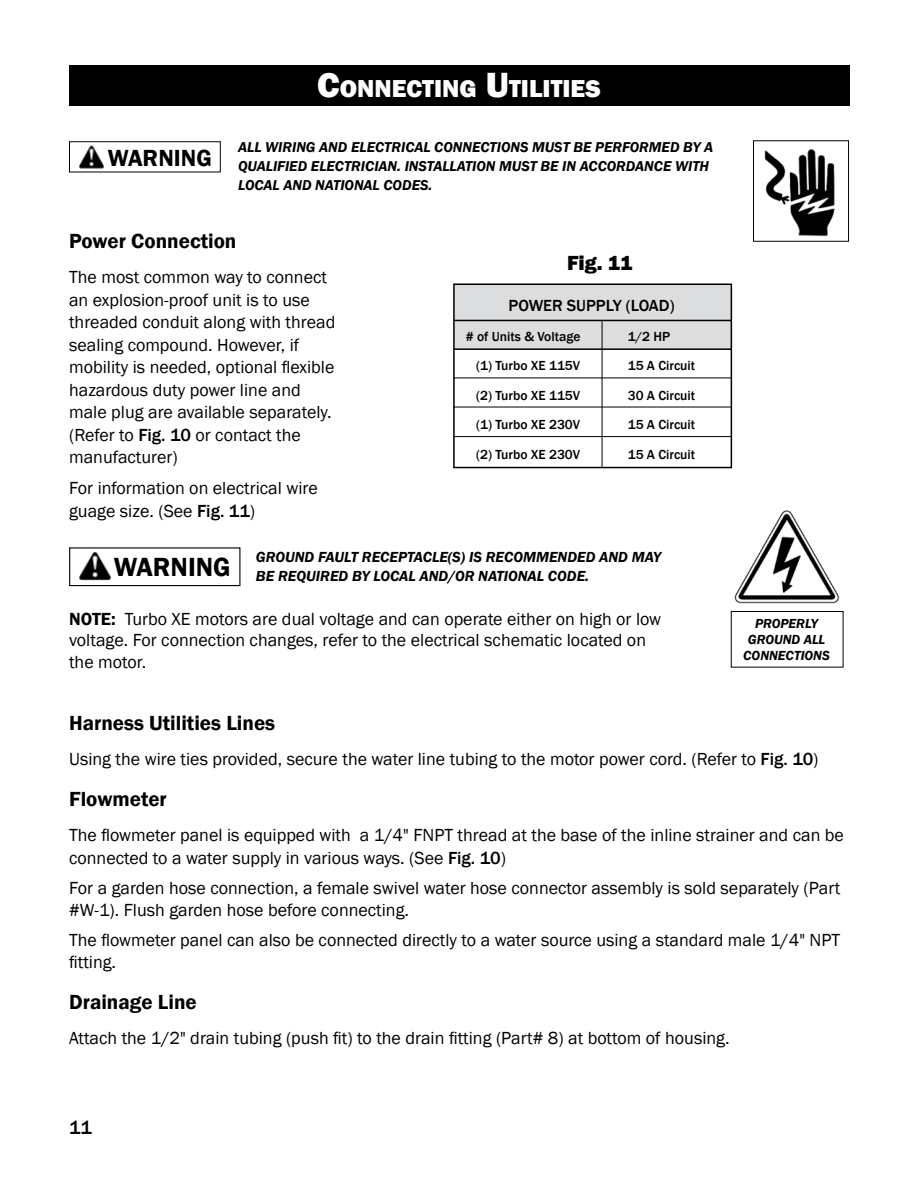
<style>
.page{position:relative;width:918px;height:1188px;background:#fff}
.page>*{position:absolute;margin:0;border:0;box-sizing:border-box;transform-origin:0 0}
.t1{font:800 25.2px "Franklin Gothic";color:#fff}
.t2{font:600 24px "Franklin Gothic";color:#000}
.t3{font:600 21px "Franklin Gothic";color:#000}
.t4{font:800 21px "Franklin Gothic";color:#000}
.t5{font:500 19.5px "Franklin Gothic";color:#000}
.t6{font:18px/22.5px "Franklin Gothic";color:#000}
.t7{font:500 16.5px "Franklin Gothic";color:#000}
.t8{font:italic 600 15px/18.8px "Franklin Gothic";color:#000}
.t9{font:italic 600 14.7px/18.8px "Franklin Gothic";color:#000}
.t10{font:500 13.5px "Franklin Gothic";color:#000}
.t11{font:italic 600 13.5px/16.2px "Franklin Gothic";color:#000;text-align:center}
.s1{font-size:36px}
.s2{font-weight:500}
.s3{font-weight:600}
</style>
<div class="page">
<div style="left:69px;top:65px;width:780px;height:41px;background:#000"></div>
<img style="left:79px;top:145px;width:25px;height:24px">
<div style="left:753px;top:140px;width:96px;height:102px;border:1px solid #000"></div>
<img style="left:764px;top:149px;width:71px;height:87px">
<img style="left:734px;top:510px;width:106px;height:93px">
<div style="left:69px;top:547px;width:171px;height:39px;border:1px solid #000"></div>
<img style="left:80px;top:552px;width:30px;height:29px">
<div style="left:731px;top:611px;width:112px;height:57px;border:1px solid #000"></div>
<div style="left:454px;top:285px;width:277px;height:64px;background:#dcddde"></div>
<div style="left:453px;top:284px;width:279px;height:184px;border:2px solid #000"></div>
<hr style="left:454px;top:320px;width:277px;height:1px;background:#000">
<hr style="left:602px;top:321px;width:1px;height:147px;background:#000">
<hr style="left:453px;top:348px;width:278px;height:2px;background:#000">
<hr style="left:453px;top:378px;width:278px;height:1px;background:#000">
<hr style="left:453px;top:407px;width:278px;height:1px;background:#000">
<hr style="left:453px;top:436px;width:278px;height:1px;background:#000">
<h2 class="t2" style="left:108px;top:143px;width:105px">WARNING</h2>
<h1 class="t1" style="left:317px;top:72px;width:285px"><span class="s1">C</span>ONNECTING <span class="s1">U</span>TILITIES</h1>
<p class="t9" style="left:238px;top:138px;width:477px">ALL WIRING AND ELECTRICAL CONNECTIONS MUST BE PERFORMED BY A<br>QUALIFIED ELECTRICIAN. INSTALLATION MUST BE IN ACCORDANCE WITH<br>LOCAL AND NATIONAL CODES.</p>
<p class="t3" style="left:69px;top:228px;width:169px">Power Connection</p>
<p class="t6" style="left:69px;top:266px;width:268px">The most common way to connect an explosion-proof unit is to use threaded conduit along with thread sealing compound. However, if mobility is needed, optional flexible hazardous duty power line and male plug are available separately. (Refer to <span class="s2">Fig. 10</span> or contact the manufacturer)</p>
<p class="t6" style="left:69px;top:477px;width:250px">For information on electrical wire guage size. (See <span class="s2">Fig. 11</span>)</p>
<p class="t4" style="left:567px;top:249px;width:67px">Fig. 11</p>
<p class="t7" style="left:508px;top:295px;width:168px">POWER SUPPLY (LOAD)</p>
<p class="t10" style="left:466px;top:328px;width:116px"># of Units &amp; Voltage</p>
<p class="t10" style="left:628px;top:328px;width:44px">1/2 HP</p>
<p class="t10" style="left:476px;top:358px;width:105px">(1) Turbo XE 115V</p>
<p class="t10" style="left:628px;top:358px;width:69px">15 A Circuit</p>
<p class="t10" style="left:476px;top:387px;width:105px">(2) Turbo XE 115V</p>
<p class="t10" style="left:628px;top:387px;width:69px">30 A Circuit</p>
<p class="t10" style="left:476px;top:416px;width:105px">(1) Turbo XE 230V</p>
<p class="t10" style="left:628px;top:416px;width:69px">15 A Circuit</p>
<p class="t10" style="left:476px;top:446px;width:105px">(2) Turbo XE 230V</p>
<p class="t10" style="left:628px;top:446px;width:69px">15 A Circuit</p>
<p class="t8" style="left:114px;top:547px;width:549px;text-indent:142px">GROUND FAULT RECEPTACLE(S) IS RECOMMENDED AND MAY<br><sup>WARNING</sup> BE REQUIRED BY LOCAL AND/OR NATIONAL CODE.</p>
<p class="t6" style="left:69px;top:608px;width:594px;line-height:21.6px"><span class="s3">NOTE:</span> Turbo XE motors are dual voltage and can operate either on high or low voltage. For connection changes, refer to the electrical schematic located on the motor.</p>
<p class="t11" style="left:743px;top:615px;width:88px">PROPERLY<br>GROUND ALL<br>CONNECTIONS</p>
<p class="t3" style="left:69px;top:710px;width:208px">Harness Utilities Lines</p>
<p class="t6" style="left:69px;top:748px;width:751px">Using the wire ties provided, secure the water line tubing to the motor power cord. (Refer to <span class="s2">Fig. 10</span>)</p>
<p class="t3" style="left:69px;top:786px;width:99px">Flowmeter</p>
<p class="t6" style="left:69px;top:825px;width:776px">The flowmeter panel is equipped with a 1/4" FNPT thread at the base of the inline strainer and can be connected to a water supply in various ways. (See <span class="s2">Fig. 10</span>)</p>
<p class="t6" style="left:69px;top:878px;width:773px;line-height:21.6px">For a garden hose connection, a female swivel water hose connector assembly is sold separately (Part #W-1). Flush garden hose before connecting.</p>
<p class="t6" style="left:69px;top:930px;width:773px;line-height:21.6px">The flowmeter panel can also be connected directly to a water source using a standard male 1/4" NPT fitting.</p>
<p class="t3" style="left:69px;top:989px;width:129px">Drainage Line</p>
<p class="t6" style="left:69px;top:1027px;width:662px">Attach the 1/2" drain tubing (push fit) to the drain fitting (Part# 8) at bottom of housing.</p>
<p class="t5" style="left:69px;top:1115px;width:24px">11</p>
</div>
